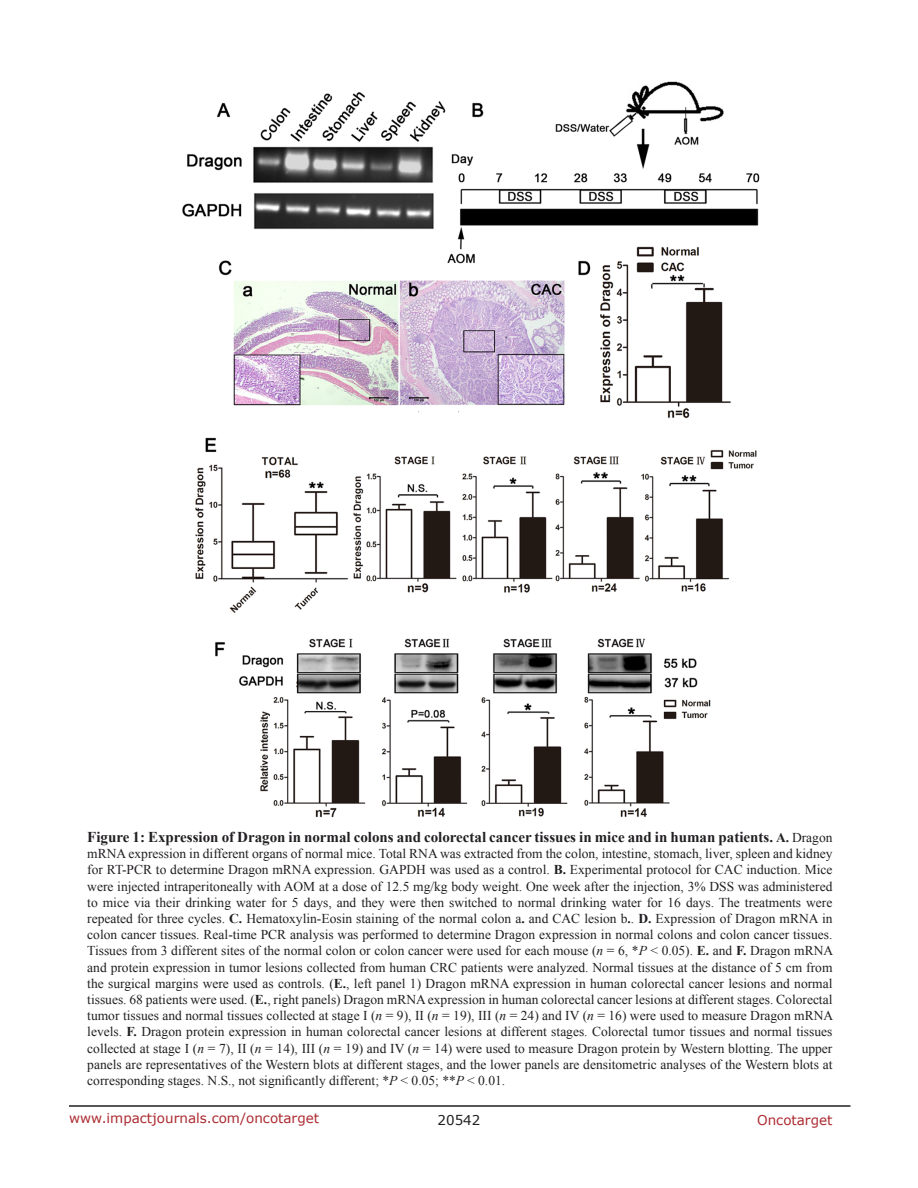
<style>
.page{position:relative;width:918px;height:1188px;background:#fff}
.page>*{position:absolute;margin:0;border:0;box-sizing:border-box;transform-origin:0 0}
.FigureText{font:700 15px "Times New Roman";color:#221f22}
.FigureText-2{font:13.5px/16.2px "Times New Roman";color:#221f22;text-align:justify}
.t1{font:13.5px "Verdana";color:#ac2b31}
.t2{font:13.5px "Verdana";color:#221f22}
.s1{font-size:13.5px}
.s2{font-weight:400;font-size:13.5px}
.s3{font-weight:700}
.s4{font-style:italic}
</style>
<div class="page">
<hr style="left:69px;top:1105px;width:781px;height:2px;background:#231f20">
<img style="left:182px;top:81px;width:578px;height:737px">
<p class="FigureText" style="left:87px;top:827px;width:747px">Figure 1: Expression of Dragon in normal colons and colorectal cancer tissues in mice and in human patients. <span class="s1">A.</span> <span class="s2">Dragon</span></p>
<p class="FigureText-2" style="left:87px;top:845px;width:747px">mRNA expression in different organs of normal mice. Total RNA was extracted from the colon, intestine, stomach, liver, spleen and kidney for RT-PCR to determine Dragon mRNA expression. GAPDH was used as a control. <span class="s3">B.</span> Experimental protocol for CAC induction. Mice were injected intraperitoneally with AOM at a dose of 12.5 mg/kg body weight. One week after the injection, 3% DSS was administered to mice via their drinking water for 5 days, and they were then switched to normal drinking water for 16 days. The treatments were repeated for three cycles. <span class="s3">C.</span> Hematoxylin-Eosin staining of the normal colon a<span class="s3">.</span> and CAC lesion b<span class="s3">.</span>. <span class="s3">D.</span> Expression of Dragon mRNA in colon cancer tissues. Real-time PCR analysis was performed to determine Dragon expression in normal colons and colon cancer tissues.<br>Tissues from 3 different sites of the normal colon or colon cancer were used for each mouse (<span class="s4">n</span> = 6, *<span class="s4">P</span> &lt; 0.05). <span class="s3">E.</span> and <span class="s3">F.</span> Dragon mRNA and protein expression in tumor lesions collected from human CRC patients were analyzed. Normal tissues at the distance of 5 cm from the surgical margins were used as controls. (<span class="s3">E.</span>, left panel 1) Dragon mRNA expression in human colorectal cancer lesions and normal tissues. 68 patients were used. (<span class="s3">E.</span>, right panels) Dragon mRNA expression in human colorectal cancer lesions at different stages. Colorectal tumor tissues and normal tissues collected at stage I (<span class="s4">n</span> = 9), II (<span class="s4">n</span> = 19), III (<span class="s4">n</span> = 24) and IV (<span class="s4">n</span> = 16) were used to measure Dragon mRNA levels. <span class="s3">F.</span> Dragon protein expression in human colorectal cancer lesions at different stages. Colorectal tumor tissues and normal tissues collected at stage I (<span class="s4">n</span> = 7), II (<span class="s4">n</span> = 14), III (<span class="s4">n</span> = 19) and IV (<span class="s4">n</span> = 14) were used to measure Dragon protein by Western blotting. The upper panels are representatives of the Western blots at different stages, and the lower panels are densitometric analyses of the Western blots at corresponding stages. N.S., not significantly different; *<span class="s4">P</span> &lt; 0.05; **<span class="s4">P</span> &lt; 0.01.</p>
<p class="t1" style="left:69px;top:1109px;width:252px">www.impactjournals.com/oncotarget</p>
<p class="t2" style="left:438px;top:1111px;width:44px">20542</p>
<p class="t1" style="left:757px;top:1111px;width:77px">Oncotarget</p>
</div>
